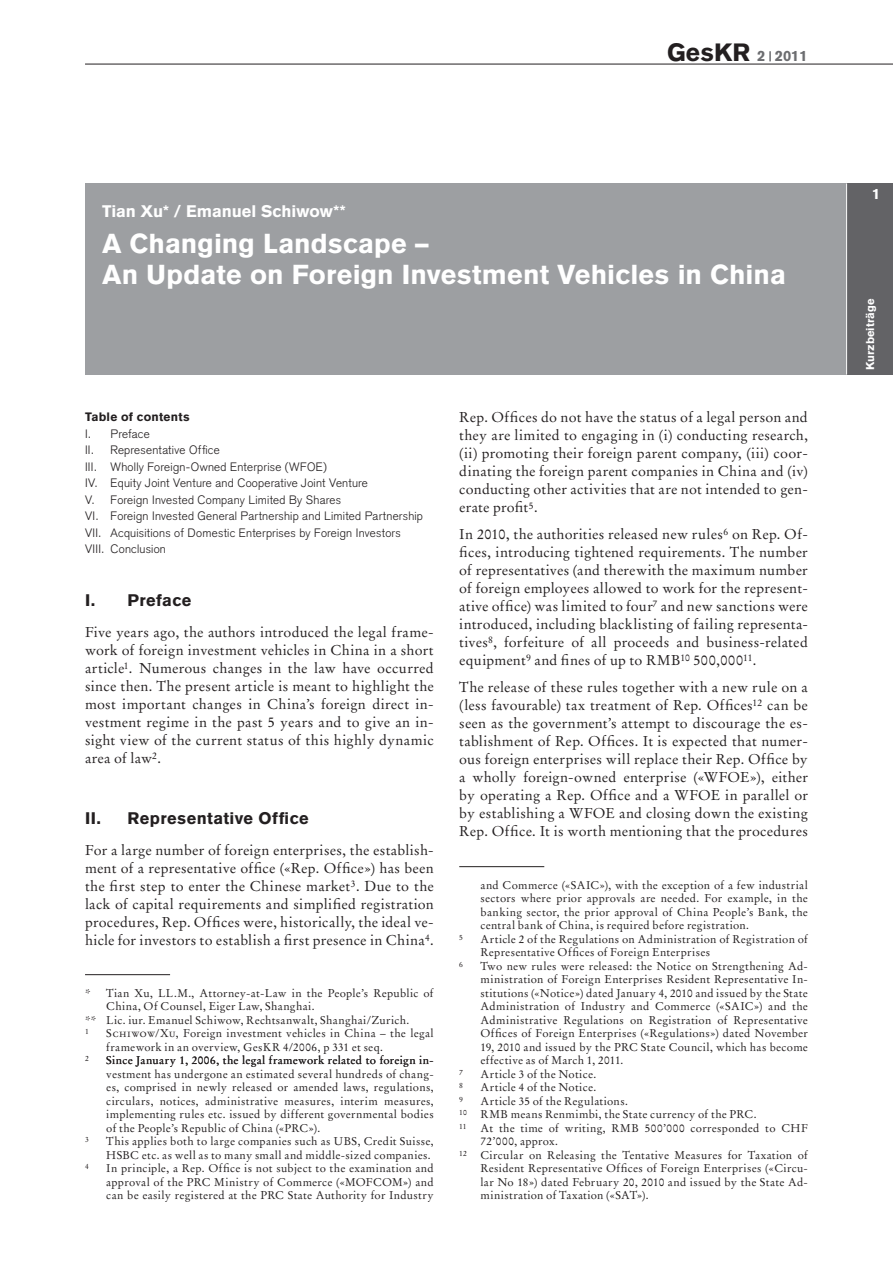
<style>
.page{position:relative;width:893px;height:1263px;background:#fff}
.page>*{position:absolute;margin:0;border:0;box-sizing:border-box;transform-origin:0 0}
._05_titel_beitrag{font:900 27px/31.5px "Akzidenz Grotesk";color:#fff}
.t1{font:900 24.6px "Akzidenz Grotesk";color:#231f20}
._20_titel_I{font:900 16.5px "Akzidenz Grotesk";letter-spacing:.02em;color:#231f20}
._01_autor{font:900 16.5px "Akzidenz Grotesk";letter-spacing:-.005em;color:#fff}
.t2{font:900 14.7px "Akzidenz Grotesk";color:#fff}
._34_grundtext{font:14.25px/18px "Stempel Garamond LT Std";letter-spacing:.02em;color:#231f20;text-align:justify}
._91_fussnoten{font:14.25px/18px "Stempel Garamond LT Std";letter-spacing:.02em;color:#231f20;text-align:justify}
._11_inhaltsübersicht{font:300 12px "Akzidenz Grotesk";letter-spacing:.02em;color:#231f20}
._10_inhaltsübersicht{font:900 12px "Akzidenz Grotesk";letter-spacing:.02em;color:#231f20}
._91_fussnoten-2{font:11.25px/13.5px "Stempel Garamond LT Std";letter-spacing:.03em;color:#231f20}
._34_grundtext-2{font:11.25px/13.5px "Stempel Garamond LT Std";letter-spacing:.03em;color:#231f20;text-align:justify}
.t3{font:900 11.25px "Akzidenz Grotesk";color:#fff}
._91_fussnoten-3{font:7.65px "Stempel Garamond LT Std";color:#231f20}
.s1{font-size:14.7px;color:#6c6d70}
</style>
<div class="page">
<hr style="left:85px;top:64px;width:808px;height:1px;background:#231f20">
<svg style="left:769px;top:51px;width:2px;height:10px"></svg>
<div style="left:85px;top:183px;width:808px;height:192px;background:#9d9fa2"></div>
<div style="left:846px;top:183px;width:47px;height:192px;background:#636366"></div>
<hr style="left:846px;top:183px;width:1px;height:192px;background:#fff">
<hr style="left:459px;top:866px;width:85px;height:1px;background:#231f20">
<hr style="left:85px;top:974px;width:85px;height:1px;background:#231f20">
<p class="t1" style="left:667px;top:38px;width:142px">GesKR <span class="s1">2 2011</span></p>
<p class="_01_autor" style="left:102px;top:201px;width:245px">Tian Xu* / Emanuel Schiwow**</p>
<p class="_05_titel_beitrag" style="left:102px;top:227px;width:685px">A Changing Landscape –<br>An Update on Foreign Investment Vehicles in China</p>
<p class="_10_inhaltsübersicht" style="left:85px;top:410px;width:106px">Table of contents</p>
<p class="_11_inhaltsübersicht" style="left:85px;top:426px;width:66px">I. Preface</p>
<p class="_11_inhaltsübersicht" style="left:85px;top:443px;width:136px">II. Representative Office</p>
<p class="_11_inhaltsübersicht" style="left:85px;top:459px;width:243px">III. Wholly Foreign-Owned Enterprise (WFOE)</p>
<p class="_11_inhaltsübersicht" style="left:85px;top:476px;width:284px">IV. Equity Joint Venture and Cooperative Joint Venture</p>
<p class="_11_inhaltsübersicht" style="left:85px;top:492px;width:258px">V. Foreign Invested Company Limited By Shares</p>
<p class="_11_inhaltsübersicht" style="left:85px;top:509px;width:339px">VI. Foreign Invested General Partnership and Limited Partnership</p>
<p class="_11_inhaltsübersicht" style="left:85px;top:525px;width:317px">VII. Acquisitions of Domestic Enterprises by Foreign Investors</p>
<p class="_11_inhaltsübersicht" style="left:85px;top:542px;width:82px">VIII. Conclusion</p>
<p class="_20_titel_I" style="left:85px;top:590px;width:108px">I. Preface</p>
<p class="_34_grundtext" style="left:85px;top:623px;width:350px">Five years ago, the authors introduced the legal frame&shy;work of foreign investment vehicles in China in a short article<sup>1</sup>. Numerous changes in the law have occurred since then. The present article is meant to highlight the most important changes in China’s foreign direct in&shy;vestment regime in the past 5 years and to give an in&shy;sight view of the current status of this highly dynamic area of law<sup>2</sup>.</p>
<p class="_20_titel_I" style="left:85px;top:808px;width:225px">II. Representative Office</p>
<p class="_34_grundtext" style="left:85px;top:841px;width:350px">For a large number of foreign enterprises, the establish&shy;ment of a representative office («Rep. Office») has been the first step to enter the Chinese market<sup>3</sup>. Due to the lack of capital requirements and simplified registration procedures, Rep. Offices were, historically, the ideal ve&shy;hicle for investors to establish a first presence in China<sup>4</sup>.</p>
<p class="_91_fussnoten-2" style="left:106px;top:986px;width:329px;text-indent:-21px">* Tian Xu, LL.M., Attorney-at-Law in the People’s Republic of<br>China, Of Counsel, Eiger Law, Shanghai.</p>
<p class="_91_fussnoten-2" style="left:85px;top:1013px;width:326px">** Lic. iur. Emanuel Schiwow, Rechtsanwalt, Shanghai/Zurich.</p>
<p class="_91_fussnoten-3" style="left:85px;top:1027px;width:5px">1</p>
<p class="_91_fussnoten-2" style="left:106px;top:1027px;width:329px">Schiwow/Xu, Foreign investment vehicles in China – the legal framework in an overview, GesKR 4/2006, p 331 et seq.</p>
<p class="_91_fussnoten-3" style="left:85px;top:1054px;width:5px">2</p>
<p class="_91_fussnoten-2" style="left:106px;top:1054px;width:329px;text-align:justify">Since January 1, 2006, the legal framework related to foreign in&shy;vestment has undergone an estimated several hundreds of chang&shy;es, comprised in newly released or amended laws, regulations, circulars, notices, administrative measures, interim measures, implementing rules etc. issued by different governmental bodies of the People’s Republic of China («PRC»).</p>
<p class="_91_fussnoten-3" style="left:85px;top:1135px;width:5px">3</p>
<p class="_91_fussnoten-2" style="left:106px;top:1135px;width:329px">This applies both to large companies such as UBS, Credit Suisse,<br>HSBC etc. as well as to many small and middle-sized companies.</p>
<p class="_91_fussnoten-3" style="left:85px;top:1162px;width:5px">4</p>
<p class="_91_fussnoten-2" style="left:106px;top:1162px;width:329px;text-align:justify">In principle, a Rep. Office is not subject to the examination and approval of the PRC Ministry of Commerce («MOFCOM») and can be easily registered at the PRC State Authority for Industry</p>
<p class="_91_fussnoten" style="left:459px;top:409px;width:350px">Rep. Offices do not have the status of a legal person and they are limited to engaging in (i) conducting research, (ii) promoting their foreign parent company, (iii) coor&shy;dinating the foreign parent companies in China and (iv) conducting other activities that are not intended to gen&shy;erate profit<sup>5</sup>.</p>
<p class="_34_grundtext" style="left:459px;top:525px;width:350px">In 2010, the authorities released new rules<sup>6</sup> on Rep. Of&shy;fices, introducing tightened requirements. The number of representatives (and therewith the maximum number of foreign employees allowed to work for the represent&shy;ative office) was limited to four<sup>7</sup> and new sanctions were introduced, including blacklisting of failing representa&shy;tives<sup>8</sup>, forfeiture of all proceeds and business-related equipment<sup>9</sup> and fines of up to RMB<sup>10</sup> 500,000<sup>11</sup>.</p>
<p class="_34_grundtext" style="left:459px;top:678px;width:350px">The release of these rules together with a new rule on a (less favourable) tax treatment of Rep. Offices<sup>12</sup> can be seen as the government’s attempt to discourage the es&shy;tablishment of Rep. Offices. It is expected that numer&shy;ous foreign enterprises will replace their Rep. Office by a wholly foreign-owned enterprise («WFOE»), either by operating a Rep. Office and a WFOE in parallel or by establishing a WFOE and closing down the existing Rep. Office. It is worth mentioning that the procedures</p>
<p class="_34_grundtext-2" style="left:480px;top:878px;width:329px">and Commerce («SAIC»), with the exception of a few industrial sectors where prior approvals are needed. For example, in the banking sector, the prior approval of China People’s Bank, the central bank of China, is required before registration.</p>
<p class="_91_fussnoten-3" style="left:459px;top:932px;width:5px">5</p>
<p class="_91_fussnoten-2" style="left:480px;top:932px;width:329px">Article 2 of the Regulations on Administration of Registration of<br>Representative Offices of Foreign Enterprises</p>
<p class="_91_fussnoten-3" style="left:459px;top:959px;width:5px">6</p>
<p class="_91_fussnoten-2" style="left:480px;top:959px;width:329px;text-align:justify">Two new rules were released: the Notice on Strengthening Ad&shy;ministration of Foreign Enterprises Resident Representative In&shy;stitutions («Notice») dated January 4, 2010 and issued by the State Administration of Industry and Commerce («SAIC») and the Administrative Regulations on Registration of Representative Offices of Foreign Enterprises («Regulations») dated November 19, 2010 and issued by the PRC State Council, which has become effective as of March 1, 2011.</p>
<p class="_91_fussnoten-3" style="left:459px;top:1067px;width:5px">7</p>
<p class="_91_fussnoten-2" style="left:480px;top:1067px;width:117px">Article 3 of the Notice.</p>
<p class="_91_fussnoten-3" style="left:459px;top:1081px;width:5px">8</p>
<p class="_91_fussnoten-2" style="left:480px;top:1081px;width:117px">Article 4 of the Notice.</p>
<p class="_91_fussnoten-3" style="left:459px;top:1094px;width:5px">9</p>
<p class="_91_fussnoten-2" style="left:480px;top:1094px;width:149px">Article 35 of the Regulations.</p>
<p class="_91_fussnoten-2" style="left:459px;top:1108px;width:299px"><sup>10</sup> RMB means Renmimbi, the State currency of the PRC.</p>
<p class="_91_fussnoten-2" style="left:480px;top:1121px;width:329px;text-indent:-21px"><sup>11</sup> At the time of writing, RMB 500’000 corresponded to CHF<br>72’000, approx.</p>
<p class="_91_fussnoten-2" style="left:480px;top:1148px;width:329px;text-align:justify;text-indent:-21px"><sup>12</sup> Circular on Releasing the Tentative Measures for Taxation of Resident Representative Offices of Foreign Enterprises («Circu&shy;lar No 18») dated February 20, 2010 and issued by the State Ad&shy;ministration of Taxation («SAT»).</p>
<p class="t2" style="left:872px;top:185px;width:10px">1</p>
<p class="t3" style="left:863px;top:370px;width:73px;rotate:-90deg">Kurzbeiträge</p>
</div>
